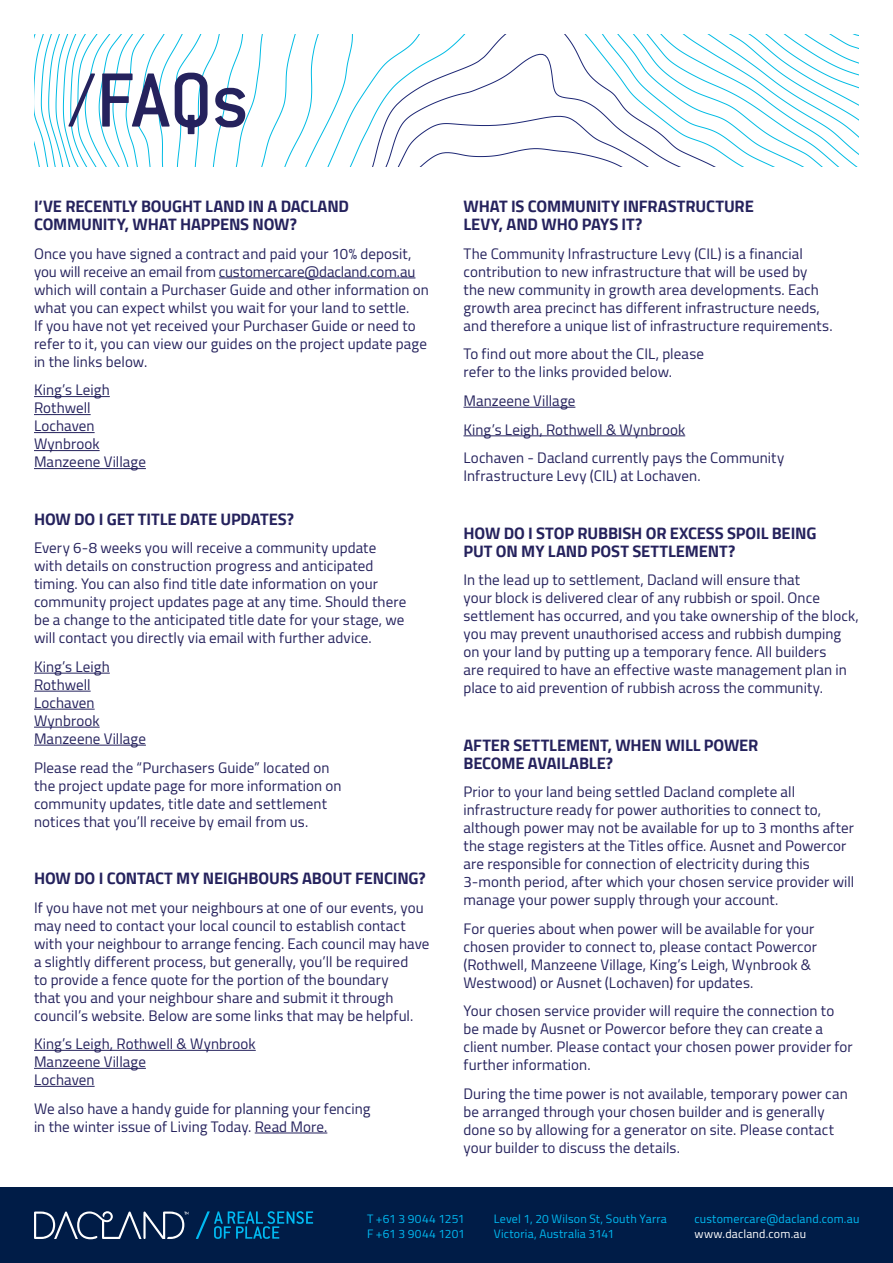
<style>
.page{position:relative;width:893px;height:1263px;background:#fff}
.page>*{position:absolute;margin:0;border:0;box-sizing:border-box;transform-origin:0 0}
.t1{font:500 84.3px "Conduit ITC Std";color:#25225d}
.t2{font:700 16.5px/18px "Cairo";letter-spacing:-.01em;color:#25225d}
.t3{font:15px/18px "Cairo";letter-spacing:.005em;color:#25225d}
.t4{font:12px/15px "Cairo";letter-spacing:.015em;color:#00baf2}
.t5{font:12px "Cairo";letter-spacing:.015em;color:#fff}
</style>
<div class="page">
<hr style="left:219px;top:278px;width:196px;height:1px;background:#25225d">
<hr style="left:34px;top:396px;width:76px;height:1px;background:#25225d">
<hr style="left:34px;top:414px;width:57px;height:1px;background:#25225d">
<hr style="left:34px;top:432px;width:61px;height:1px;background:#25225d">
<hr style="left:34px;top:450px;width:66px;height:1px;background:#25225d">
<hr style="left:34px;top:468px;width:112px;height:1px;background:#25225d">
<hr style="left:34px;top:673px;width:76px;height:1px;background:#25225d">
<hr style="left:34px;top:691px;width:57px;height:1px;background:#25225d">
<hr style="left:34px;top:709px;width:61px;height:1px;background:#25225d">
<hr style="left:34px;top:727px;width:66px;height:1px;background:#25225d">
<hr style="left:34px;top:745px;width:112px;height:1px;background:#25225d">
<hr style="left:34px;top:1050px;width:222px;height:1px;background:#25225d">
<hr style="left:34px;top:1068px;width:112px;height:1px;background:#25225d">
<hr style="left:34px;top:1086px;width:61px;height:1px;background:#25225d">
<hr style="left:255px;top:1132px;width:72px;height:1px;background:#25225d">
<svg style="left:35px;top:34px;width:42px;height:132px"></svg>
<svg style="left:77px;top:34px;width:782px;height:132px"></svg>
<hr style="left:463px;top:407px;width:112px;height:1px;background:#25225d">
<hr style="left:463px;top:435px;width:222px;height:1px;background:#25225d">
<div style="left:0;top:1187px;width:893px;height:76px;background:#001c47"></div>
<svg style="left:34px;top:1211px;width:154px;height:28px"></svg>
<svg style="left:196px;top:1211px;width:117px;height:28px"></svg>
<h1 class="t1" style="left:68px;top:49px;width:182px">/FAQs</h1>
<p class="t2" style="left:34px;top:197px;width:317px">I’VE RECENTLY BOUGHT LAND IN A DACLAND<br>COMMUNITY, WHAT HAPPENS NOW?</p>
<p class="t3" style="left:34px;top:244px;width:396px">Once you have signed a contract and paid your 10% deposit, you will receive an email from customercare@dacland.com.au which will contain a Purchaser Guide and other information on what you can expect whilst you wait for your land to settle.<br>If you have not yet received your Purchaser Guide or need to refer to it, you can view our guides on the project update page in the links below.</p>
<p class="t3" style="left:34px;top:381px;width:113px">King’s Leigh<br>Rothwell<br>Lochaven<br>Wynbrook<br>Manzeene Village</p>
<p class="t2" style="left:34px;top:510px;width:261px">HOW DO I GET TITLE DATE UPDATES?</p>
<p class="t3" style="left:34px;top:539px;width:374px">Every 6-8 weeks you will receive a community update with details on construction progress and anticipated timing. You can also find title date information on your community project updates page at any time. Should there be a change to the anticipated title date for your stage, we will contact you directly via email with further advice.</p>
<p class="t3" style="left:34px;top:658px;width:113px">King’s Leigh<br>Rothwell<br>Lochaven<br>Wynbrook<br>Manzeene Village</p>
<p class="t3" style="left:34px;top:758px;width:309px">Please read the “Purchasers Guide” located on the project update page for more information on community updates, title date and settlement notices that you’ll receive by email from us.</p>
<p class="t2" style="left:34px;top:869px;width:393px">HOW DO I CONTACT MY NEIGHBOURS ABOUT FENCING?</p>
<p class="t3" style="left:34px;top:898px;width:397px">If you have not met your neighbours at one of our events, you may need to contact your local council to establish contact with your neighbour to arrange fencing. Each council may have a slightly different process, but generally, you’ll be required<br>to provide a fence quote for the portion of the boundary<br>that you and your neighbour share and submit it through council’s website. Below are some links that may be helpful.</p>
<p class="t3" style="left:34px;top:1035px;width:223px">King’s Leigh, Rothwell &amp; Wynbrook<br>Manzeene Village<br>Lochaven</p>
<p class="t3" style="left:34px;top:1099px;width:338px">We also have a handy guide for planning your fencing in the winter issue of Living Today. Read More.</p>
<p class="t2" style="left:463px;top:197px;width:292px">WHAT IS COMMUNITY INFRASTRUCTURE<br>LEVY, AND WHO PAYS IT?</p>
<p class="t3" style="left:463px;top:244px;width:371px">The Community Infrastructure Levy (CIL) is a financial contribution to new infrastructure that will be used by<br>the new community in growth area developments. Each growth area precinct has different infrastructure needs, and therefore a unique list of infrastructure requirements.</p>
<p class="t3" style="left:463px;top:345px;width:242px">To find out more about the CIL, please refer to the links provided below.</p>
<p class="t3" style="left:463px;top:386px;width:322px;line-height:28.7px">Manzeene Village<br>King’s Leigh, Rothwell &amp; Wynbrook<br>Lochaven - Dacland currently pays the Community</p>
<p class="t3" style="left:463px;top:467px;width:239px">Infrastructure Levy (CIL) at Lochaven.</p>
<p class="t2" style="left:463px;top:524px;width:354px">HOW DO I STOP RUBBISH OR EXCESS SPOIL BEING<br>PUT ON MY LAND POST SETTLEMENT?</p>
<p class="t3" style="left:463px;top:571px;width:397px">In the lead up to settlement, Dacland will ensure that<br>your block is delivered clear of any rubbish or spoil. Once settlement has occurred, and you take ownership of the block, you may prevent unauthorised access and rubbish dumping on your land by putting up a temporary fence. All builders<br>are required to have an effective waste management plan in place to aid prevention of rubbish across the community.</p>
<p class="t2" style="left:463px;top:736px;width:297px">AFTER SETTLEMENT, WHEN WILL POWER<br>BECOME AVAILABLE?</p>
<p class="t3" style="left:463px;top:783px;width:392px">Prior to your land being settled Dacland complete all infrastructure ready for power authorities to connect to, although power may not be available for up to 3 months after the stage registers at the Titles office. Ausnet and Powercor are responsible for connection of electricity during this 3-month period, after which your chosen service provider will manage your power supply through your account.</p>
<p class="t3" style="left:463px;top:919px;width:355px">For queries about when power will be available for your chosen provider to connect to, please contact Powercor (Rothwell, Manzeene Village, King’s Leigh, Wynbrook &amp; Westwood) or Ausnet (Lochaven) for updates.</p>
<p class="t3" style="left:463px;top:1002px;width:391px">Your chosen service provider will require the connection to be made by Ausnet or Powercor before they can create a client number. Please contact your chosen power provider for further information.</p>
<p class="t3" style="left:463px;top:1085px;width:386px">During the time power is not available, temporary power can be arranged through your chosen builder and is generally done so by allowing for a generator on site. Please contact your builder to discuss the details.</p>
<p class="t4" style="left:367px;top:1211px;width:100px">T +61 3 9044 1251<br>F +61 3 9044 1201</p>
<p class="t4" style="left:694px;top:1211px;width:166px">customercare@dacland.com.au</p>
<p class="t4" style="left:494px;top:1211px;width:175px">Level 1, 20 Wilson St, South Yarra<br>Victoria, Australia 3141</p>
<p class="t5" style="left:694px;top:1223px;width:113px">www.dacland.com.au</p>
</div>
